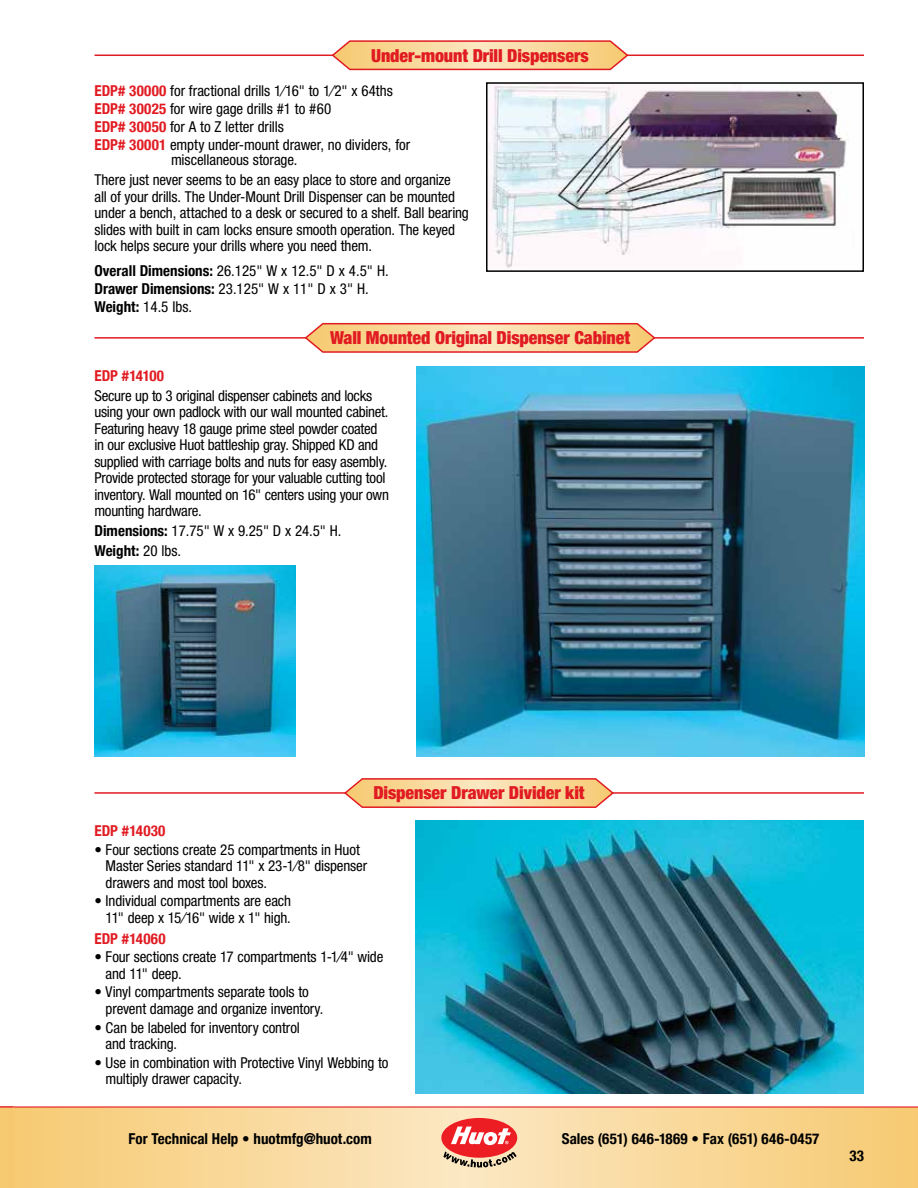
<style>
.page{position:relative;width:918px;height:1188px;background:#fff}
.page>*{position:absolute;margin:0;border:0;box-sizing:border-box;transform-origin:0 0}
.t1{font:900 condensed 18px "Helvetica Neue LT Pro";letter-spacing:-.005em;color:#e11b22}
.t2{font:condensed 15px/16.5px "Helvetica Neue LT Pro";letter-spacing:-.01em;color:#000}
.t3{font:700 condensed 15px "Helvetica Neue";letter-spacing:.005em;color:#000}
.t4{font:700 condensed 15px "Helvetica Neue";color:#e11b22}
.s1{font-family:"Helvetica Neue";font-weight:700;color:#e11b22}
.s2{font-family:"Helvetica Neue";font-weight:700}
.s3{font-family:"Helvetica Neue LT Pro";font-weight:400}
</style>
<div class="page">
<svg style="left:14px;top:1108px;width:904px;height:80px;background:#f8d798"></svg>
<hr style="left:0;top:1106px;width:918px;height:2px;background:#e11b22">
<div style="left:441px;top:1118px;width:76px;height:40px;background:#ed1d24;border-radius:50%"></div>
<svg style="left:443px;top:1151px;width:74px;height:17px"></svg>
<svg style="left:451px;top:1127px;width:60px;height:18px"></svg>
<div style="left:0;top:1107px;width:14px;height:81px;background:#f6c970"></div>
<svg style="left:0;top:1106px;width:14px;height:2px"></svg>
<img style="left:489px;top:85px;width:360px;height:183px">
<div style="left:486px;top:82px;width:378px;height:190px;border:2px solid #000"></div>
<hr style="left:94px;top:55px;width:770px;height:1px;background:#e11b22">
<svg style="left:330px;top:40px;width:300px;height:31px;background:#f7ca99"></svg>
<img style="left:416px;top:366px;width:449px;height:390px">
<img style="left:94px;top:565px;width:202px;height:191px">
<hr style="left:94px;top:337px;width:770px;height:2px;background:#e11b22">
<svg style="left:303px;top:322px;width:354px;height:31px;background:#f7c998"></svg>
<img style="left:416px;top:821px;width:448px;height:273px">
<hr style="left:94px;top:792px;width:770px;height:2px;background:#e11b22">
<svg style="left:343px;top:778px;width:272px;height:30px;background:#f7c897"></svg>
<p class="t1" style="left:371px;top:45px;width:219px">Under-mount Drill Dispensers</p>
<p class="t2" style="left:94px;top:82px;width:317px;line-height:18px"><span class="s1">EDP# 30000</span> for fractional drills 1⁄16" to 1⁄2" x 64ths <span class="s1">EDP# 30025</span> for wire gage drills #1 to #60<br><span class="s1">EDP# 30050</span> for A to Z letter drills<br><span class="s1">EDP# 30001</span> empty under-mount drawer, no dividers, for</p>
<p class="t2" style="left:95px;top:150px;width:358px;line-height:19.8px;text-indent:76px">miscellaneous storage.<br>There just never seems to be an easy place to store and organize</p>
<p class="t2" style="left:95px;top:188px;width:376px">all of your drills. The Under-Mount Drill Dispenser can be mounted under a bench, attached to a desk or secured to a shelf. Ball bearing slides with built in cam locks ensure smooth operation. The keyed lock helps secure your drills where you need them.</p>
<p class="t2" style="left:95px;top:261px;width:296px;line-height:18px"><span class="s2">Overall Dimensions:</span> 26.125" W x 12.5" D x 4.5" H.<br><span class="s2">Drawer Dimensions:</span> 23.125" W x 11" D x 3" H.<br><span class="s2">Weight:</span> 14.5 Ibs.</p>
<p class="t1" style="left:330px;top:327px;width:302px">Wall Mounted Original Dispenser Cabinet</p>
<p class="t4" style="left:94px;top:363px;width:71px">EDP #14100</p>
<p class="t2" style="left:94px;top:387px;width:296px">Secure up to 3 original dispenser cabinets and locks using your own padlock with our wall mounted cabinet.<br>Featuring heavy 18 gauge prime steel powder coated in our exclusive Huot battleship gray. Shipped KD and supplied with carriage bolts and nuts for easy asembly.<br>Provide protected storage for your valuable cutting tool inventory. Wall mounted on 16" centers using your own mounting hardware.</p>
<p class="t2" style="left:94px;top:522px;width:248px"><span class="s2">Dimensions:</span> 17.75" W x 9.25" D x 24.5" H.</p>
<p class="t3" style="left:94px;top:538px;width:88px">Weight: <span class="s3">20 lbs.</span></p>
<p class="t1" style="left:373px;top:782px;width:213px">Dispenser Drawer Divider kit</p>
<p class="t4" style="left:94px;top:818px;width:73px">EDP #14030</p>
<p class="t2" style="left:106px;top:841px;width:263px;text-indent:-11px">• Four sections create 25 compartments in Huot<br>Master Series standard 11" x 23-1⁄8" dispenser drawers and most tool boxes.</p>
<p class="t2" style="left:95px;top:893px;width:198px;text-align:right">• Individual compartments are each<br>11" deep x 15⁄16" wide x 1" high.</p>
<p class="t4" style="left:95px;top:926px;width:73px">EDP #14060</p>
<p class="t2" style="left:106px;top:949px;width:279px;text-indent:-11px">• Four sections create 17 compartments 1-1⁄4" wide and 11" deep.</p>
<p class="t2" style="left:106px;top:984px;width:219px;text-indent:-11px">• Vinyl compartments separate tools to prevent damage and organize inventory.</p>
<p class="t2" style="left:106px;top:1019px;width:196px;text-indent:-11px">• Can be labeled for inventory control and tracking.</p>
<p class="t2" style="left:106px;top:1054px;width:284px;text-indent:-11px">• Use in combination with Protective Vinyl Webbing to multiply drawer capacity.</p>
<p class="t3" style="left:128px;top:1126px;width:245px">For Technical Help • huotmfg@huot.com</p>
<p class="t3" style="left:562px;top:1126px;width:259px">Sales (651) 646-1869 • Fax (651) 646-0457</p>
<p class="t3" style="left:850px;top:1143px;width:16px">33</p>
</div>
